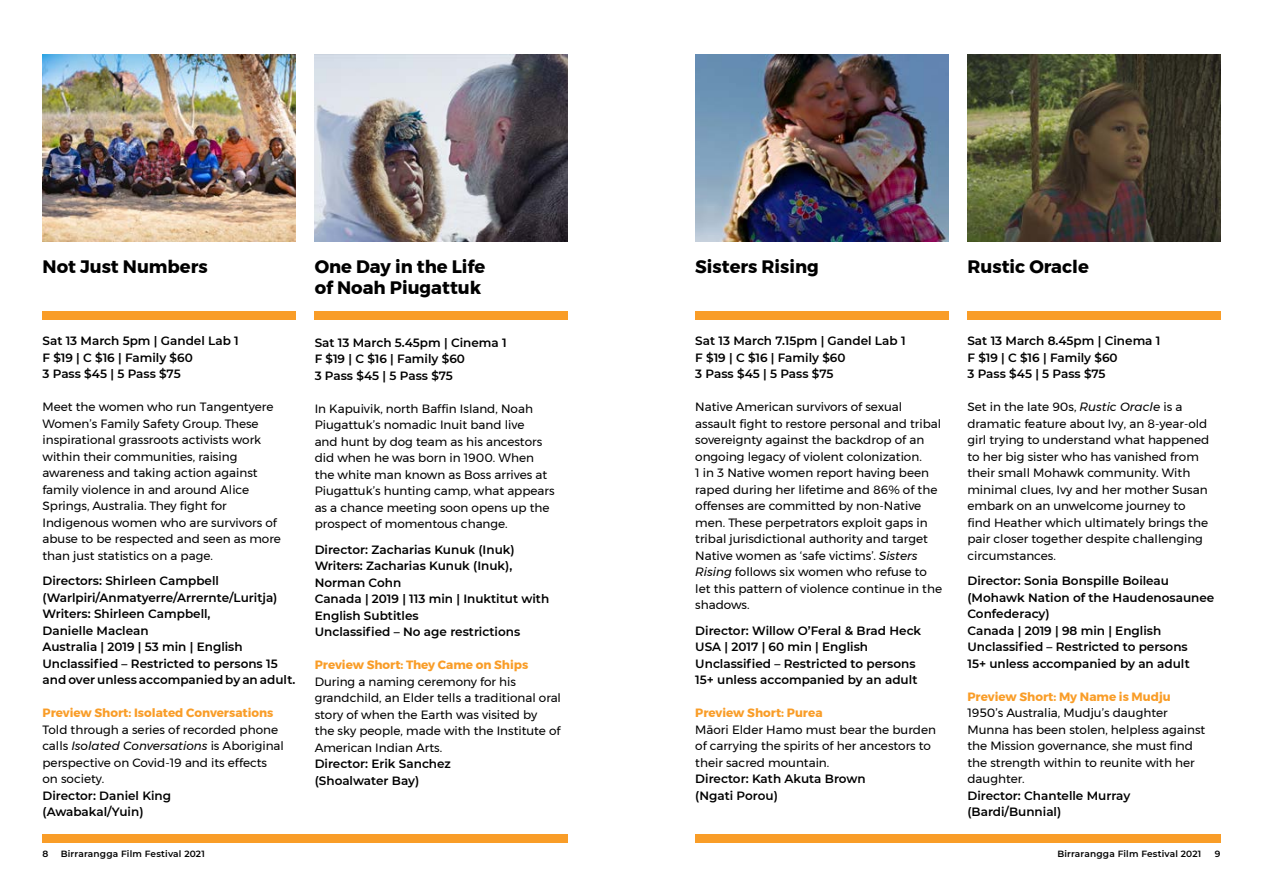
<style>
.page{position:relative;width:1263px;height:893px;background:#fff}
.page>*{position:absolute;margin:0;border:0;box-sizing:border-box;transform-origin:0 0}
.t1{font:700 18px/21.6px "Montserrat";color:#000}
.t2{font:12px/16.5px "Montserrat";color:#000}
.t3{font:600 12px/16.5px "Montserrat";color:#000}
.t4{font:700 12px "Montserrat";color:#f99d28}
.t5{font:600 9px "Montserrat";letter-spacing:.02em;color:#000}
.s1{font-style:italic}
</style>
<div class="page">
<div style="left:695px;top:835px;width:525px;height:8px;background:#f99d28"></div>
<div style="left:43px;top:835px;width:525px;height:8px;background:#f99d28"></div>
<img style="left:695px;top:54px;width:253px;height:187px">
<img style="left:967px;top:54px;width:253px;height:187px">
<div style="left:695px;top:312px;width:253px;height:8px;background:#f99d28"></div>
<div style="left:967px;top:312px;width:253px;height:8px;background:#f99d28"></div>
<img style="left:43px;top:54px;width:253px;height:187px">
<img style="left:315px;top:54px;width:253px;height:187px">
<div style="left:43px;top:312px;width:253px;height:8px;background:#f99d28"></div>
<div style="left:315px;top:312px;width:253px;height:8px;background:#f99d28"></div>
<h1 class="t1" style="left:43px;top:255px;width:167px">Not Just Numbers</h1>
<p class="t3" style="left:43px;top:332px;width:198px">Sat 13 March 5pm | Gandel Lab 1<br>F $19 | C $16 | Family $60<br>3 Pass $45 | 5 Pass $75</p>
<p class="t2" style="left:43px;top:399px;width:240px">Meet the women who run Tangentyere Women’s Family Safety Group. These inspirational grassroots activists work within their communities, raising awareness and taking action against family violence in and around Alice Springs, Australia. They fight for Indigenous women who are survivors of abuse to be respected and seen as more than just statistics on a page.</p>
<p class="t3" style="left:43px;top:572px;width:255px">Directors: Shirleen Campbell (Warlpiri/Anmatyerre/Arrernte/Luritja)<br>Writers: Shirleen Campbell,<br>Danielle Maclean<br>Australia | 2019 | 53 min | English Unclassified – Restricted to persons 15 and over unless accompanied by an adult.</p>
<p class="t4" style="left:43px;top:703px;width:232px">Preview Short: Isolated Conversations</p>
<p class="t2" style="left:43px;top:721px;width:243px">Told through a series of recorded phone calls <span class="s1">Isolated Conversations</span> is Aboriginal perspective on Covid-19 and its effects on society.</p>
<p class="t3" style="left:43px;top:787px;width:130px">Director: Daniel King (Awabakal/Yuin)</p>
<h1 class="t1" style="left:315px;top:255px;width:172px">One Day in the Life of Noah Piugattuk</h1>
<p class="t3" style="left:315px;top:334px;width:194px">Sat 13 March 5.45pm | Cinema 1<br>F $19 | C $16 | Family $60<br>3 Pass $45 | 5 Pass $75</p>
<p class="t2" style="left:315px;top:400px;width:242px">In Kapuivik, north Baffin Island, Noah Piugattuk’s nomadic Inuit band live<br>and hunt by dog team as his ancestors did when he was born in 1900. When the white man known as Boss arrives at Piugattuk’s hunting camp, what appears as a chance meeting soon opens up the prospect of momentous change.</p>
<p class="t3" style="left:315px;top:541px;width:236px">Director: Zacharias Kunuk (Inuk)<br>Writers: Zacharias Kunuk (Inuk),<br>Norman Cohn<br>Canada | 2019 | 113 min | Inuktitut with<br>English Subtitles<br>Unclassified – No age restrictions</p>
<p class="t4" style="left:315px;top:655px;width:215px">Preview Short: They Came on Ships</p>
<p class="t2" style="left:315px;top:673px;width:248px">During a naming ceremony for his grandchild, an Elder tells a traditional oral story of when the Earth was visited by<br>the sky people, made with the Institute of American Indian Arts.</p>
<p class="t3" style="left:315px;top:755px;width:138px">Director: Erik Sanchez (Shoalwater Bay)</p>
<h1 class="t1" style="left:695px;top:255px;width:125px">Sisters Rising</h1>
<p class="t3" style="left:695px;top:332px;width:212px">Sat 13 March 7.15pm | Gandel Lab 1<br>F $19 | C $16 | Family $60<br>3 Pass $45 | 5 Pass $75</p>
<p class="t2" style="left:695px;top:399px;width:248px">Native American survivors of sexual assault fight to restore personal and tribal sovereignty against the backdrop of an ongoing legacy of violent colonization.<br>1 in 3 Native women report having been raped during her lifetime and 86% of the offenses are committed by non-Native men. These perpetrators exploit gaps in tribal jurisdictional authority and target Native women as ‘safe victims’. <span class="s1">Sisters Rising</span> follows six women who refuse to let this pattern of violence continue in the shadows.</p>
<p class="t3" style="left:695px;top:622px;width:227px">Director: Willow O’Feral &amp; Brad Heck USA | 2017 | 60 min | English Unclassified – Restricted to persons 15+ unless accompanied by an adult</p>
<p class="t4" style="left:695px;top:703px;width:129px">Preview Short: Purea</p>
<p class="t2" style="left:695px;top:721px;width:242px">Māori Elder Hamo must bear the burden of carrying the spirits of her ancestors to their sacred mountain.</p>
<p class="t3" style="left:695px;top:770px;width:172px">Director: Kath Akuta Brown (Ngati Porou)</p>
<h1 class="t1" style="left:967px;top:255px;width:123px">Rustic Oracle</h1>
<p class="t3" style="left:967px;top:332px;width:195px">Sat 13 March 8.45pm | Cinema 1<br>F $19 | C $16 | Family $60<br>3 Pass $45 | 5 Pass $75</p>
<p class="t2" style="left:967px;top:399px;width:243px">Set in the late 90s, <span class="s1">Rustic Oracle</span> is a dramatic feature about Ivy, an 8-year-old girl trying to understand what happened to her big sister who has vanished from their small Mohawk community. With minimal clues, Ivy and her mother Susan embark on an unwelcome journey to find Heather which ultimately brings the pair closer together despite challenging circumstances.</p>
<p class="t3" style="left:967px;top:572px;width:248px">Director: Sonia Bonspille Boileau (Mohawk Nation of the Haudenosaunee<br>Confederacy)<br>Canada | 2019 | 98 min | English<br>Unclassified – Restricted to persons<br>15+ unless accompanied by an adult</p>
<p class="t4" style="left:967px;top:687px;width:205px">Preview Short: My Name is Mudju</p>
<p class="t2" style="left:967px;top:705px;width:239px">1950’s Australia, Mudju’s daughter<br>Munna has been stolen, helpless against the Mission governance, she must find the strength within to reunite with her daughter.</p>
<p class="t3" style="left:967px;top:787px;width:164px">Director: Chantelle Murray (Bardi/Bunnial)</p>
<p class="t5" style="left:43px;top:847px;width:7px">8</p>
<p class="t5" style="left:61px;top:847px;width:145px">Birrarangga Film Festival 2021</p>
<p class="t5" style="left:1057px;top:847px;width:145px">Birrarangga Film Festival 2021</p>
<p class="t5" style="left:1215px;top:847px;width:7px">9</p>
</div>
